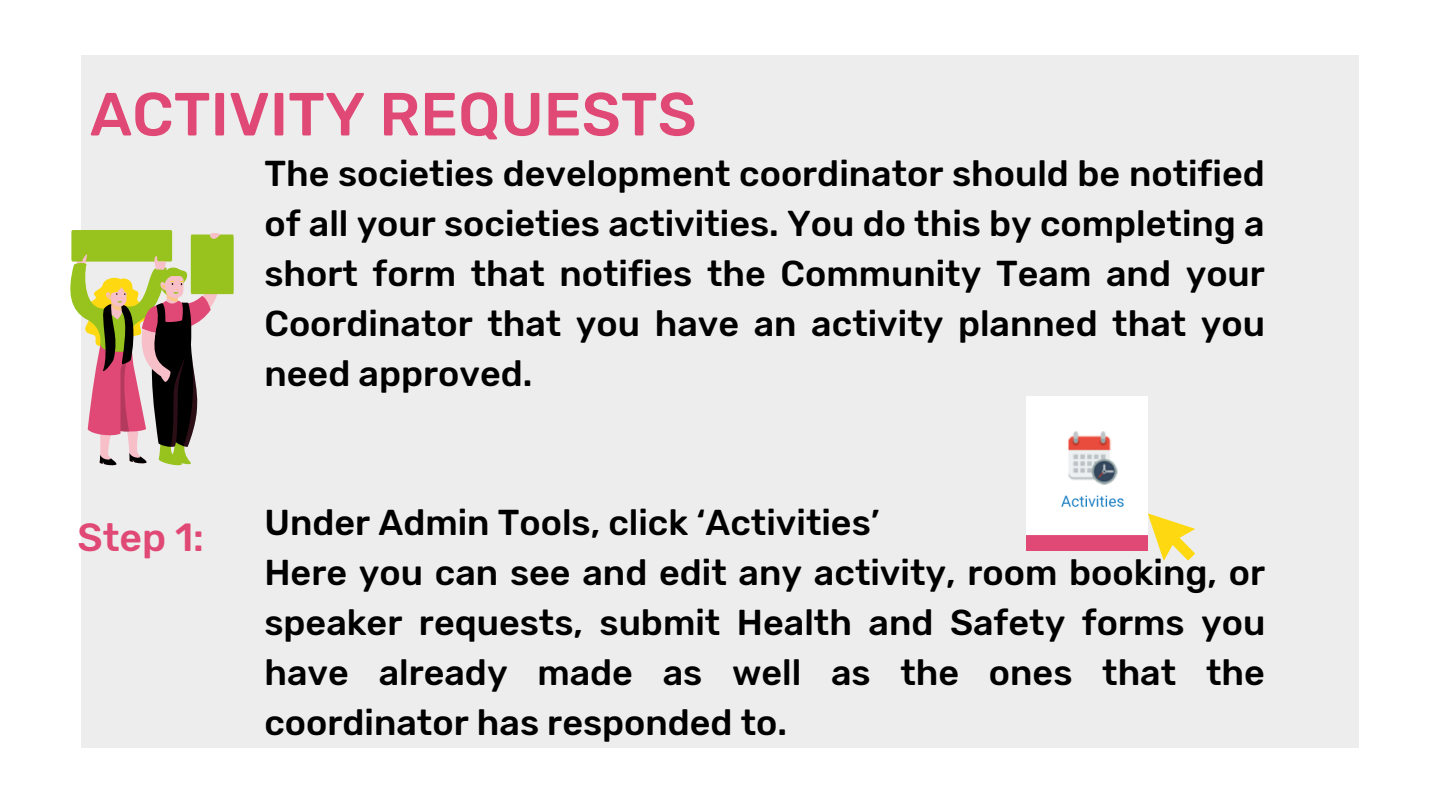
<style>
.page{position:relative;width:1440px;height:810px;background:#fff}
.page>*{position:absolute;margin:0;border:0;box-sizing:border-box;transform-origin:0 0}
.t1{font:500 60.8px "Rubik";color:#e04975}
.t2{font:500 39.2px "Rubik";color:#e04975}
.t3{font:500 35.9px/49.9px "Rubik";color:#000;text-align:justify}
</style>
<div class="page">
<div style="left:81px;top:55px;width:1278px;height:693px;background:#ededed"></div>
<img style="left:1027px;top:397px;width:120px;height:153px">
<svg style="left:1148px;top:513px;width:47px;height:48px"></svg>
<div style="left:71px;top:230px;width:101px;height:32px;background:#98c21d;border-radius:2px"></div>
<svg style="left:70px;top:232px;width:164px;height:234px"></svg>
<h1 class="t1" style="left:90px;top:79px;width:608px">ACTIVITY REQUESTS</h1>
<p class="t2" style="left:78px;top:515px;width:128px">Step 1:</p>
<p class="t3" style="left:264px;top:149px;width:1002px">The societies development coordinator should be notified of all your societies activities. You do this by completing a short form that notifies the Community Team and your Coordinator that you have an activity planned that you need approved.</p>
<p class="t3" style="left:264px;top:498px;width:1002px;text-align:left">Under Admin Tools, click ‘Activities’<br>Here you can see and edit any activity, room booking, or speaker requests, submit Health and Safety forms you have already made as well as the ones that the coordinator has responded to.</p>
</div>
